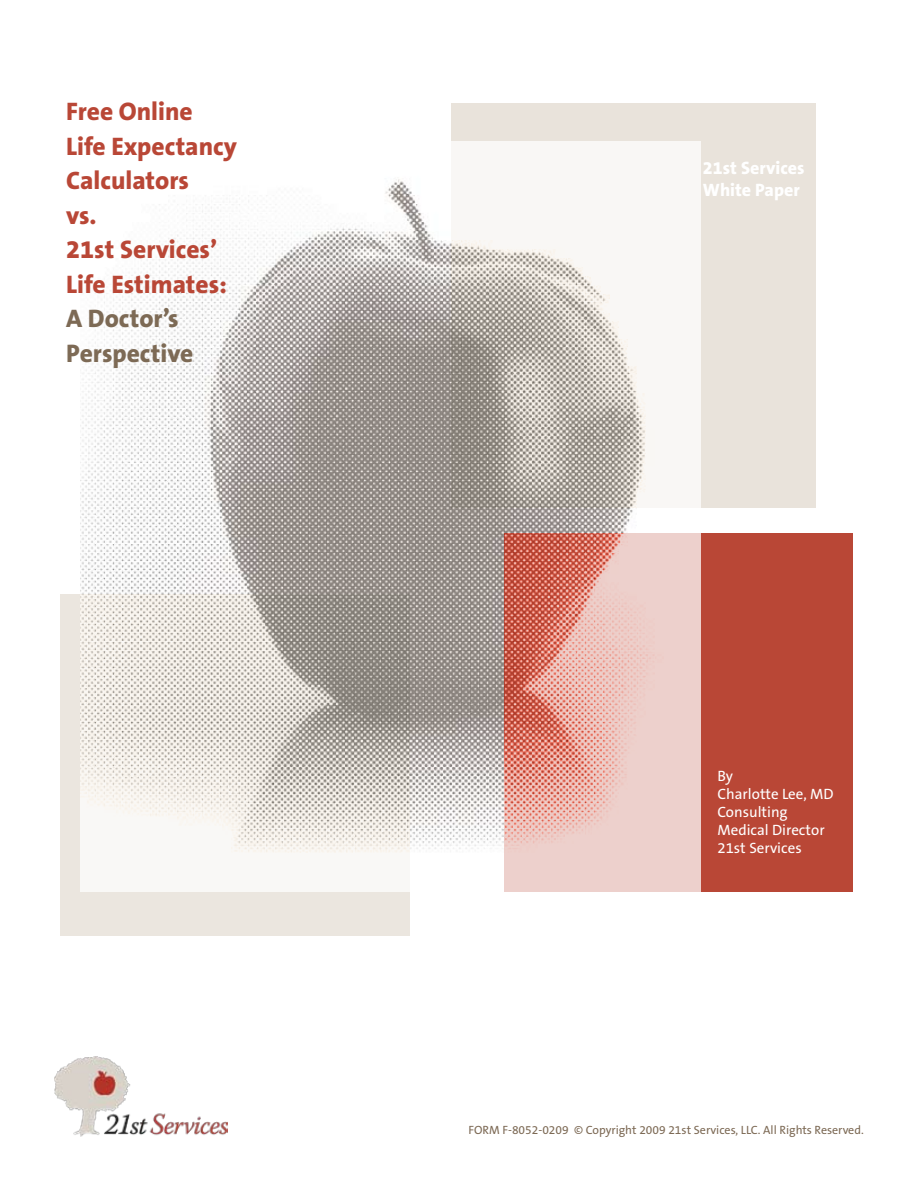
<style>
.page{position:relative;width:918px;height:1188px;background:#fff}
.page>*{position:absolute;margin:0;border:0;box-sizing:border-box;transform-origin:0 0}
.t1{font:800 25.5px/34.5px "The Sans B8";color:#b94736}
.t2{font:800 25.5px/34.5px "The Sans B8";color:#7d6a55}
.t3{font:800 18px/22.5px "The Sans B8";color:#fff}
.t4{font:15px/18px "The Sans B5 Plain";color:#fff}
.t5{font:12px "The Sans B5 Plain";color:#7d6a55}
</style>
<div class="page">
<div style="left:60px;top:594px;width:349px;height:342px;background:#ebe6df"></div>
<div style="left:504px;top:533px;width:348px;height:358px;background:#b94736"></div>
<div style="left:452px;top:103px;width:364px;height:405px;background:#e9e3db"></div>
<img style="left:80px;top:141px;width:620px;height:750px">
<img style="left:55px;top:1057px;width:173px;height:80px">
<p class="t1" style="left:66px;top:95px;width:172px">Free Online<br>Life Expectancy<br>Calculators<br>vs.<br>21st Services’<br>Life Estimates:</p>
<p class="t2" style="left:66px;top:302px;width:129px">A Doctor’s<br>Perspective</p>
<p class="t3" style="left:703px;top:157px;width:103px">21st Services<br>White Paper</p>
<p class="t4" style="left:717px;top:767px;width:118px">By<br>Charlotte Lee, MD<br>Consulting<br>Medical Director<br>21st Services</p>
<p class="t5" style="left:468px;top:1124px;width:397px">FORM F-8052-0209 © Copyright 2009 21st Services, LLC. All Rights Reserved.</p>
</div>
